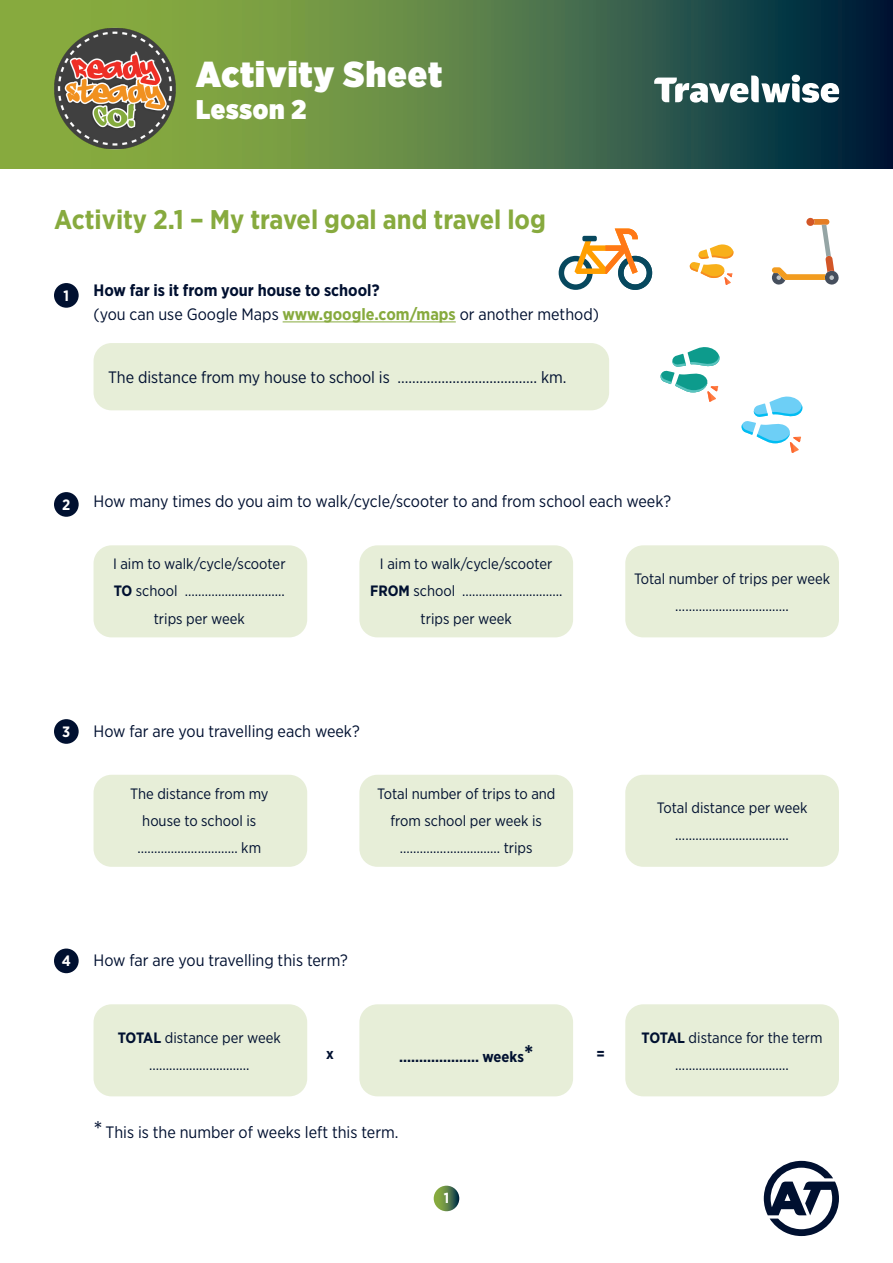
<style>
.page{position:relative;width:893px;height:1263px;background:#fff}
.page>*{position:absolute;margin:0;border:0;box-sizing:border-box;transform-origin:0 0}
.t1{font:900 36px "Gotham Narrow";letter-spacing:.03em;color:#fff}
.t2{font:700 27px "Gotham Narrow";color:#87aa3e}
.t3{font:900 27px "Gotham Narrow";letter-spacing:.03em;color:#fff}
.Body_Copy_1{font:16.5px/24px "Gotham Narrow";color:#001030}
.Body_Copy_1-2{font:15px/27px "Gotham Narrow";color:#001030;text-align:center}
.Body_Copy_1-3{font:700 15px "Gotham Narrow";color:#001030}
.Body_Copy_1-4{font:700 15px "Gotham Narrow";color:#fff}
.Body_Copy_1-5{font:700 14.55px "Gotham Narrow";color:#fff}
.s1{color:#85ab3e}
.s2{font-weight:700}
.s3{font-weight:700;color:#87aa3e}
.s4{font-size:24px}
</style>
<div class="page">
<svg style="left:0;top:0;width:893px;height:169px;background:#4f7545"></svg>
<div style="left:94px;top:343px;width:515px;height:67px;background:#e7eed8;border-radius:18px"></div>
<hr style="left:283px;top:321px;width:173px;height:1px;background:#87aa3e">
<div style="left:54px;top:283px;width:25px;height:25px;background:#001030;border-radius:50%"></div>
<div style="left:94px;top:545px;width:213px;height:92px;background:#e7eed8;border-radius:18px"></div>
<div style="left:359px;top:545px;width:214px;height:92px;background:#e7eed8;border-radius:18px"></div>
<div style="left:625px;top:545px;width:214px;height:92px;background:#e7eed8;border-radius:18px"></div>
<div style="left:54px;top:492px;width:25px;height:25px;background:#001030;border-radius:50%"></div>
<div style="left:94px;top:775px;width:213px;height:92px;background:#e7eed8;border-radius:18px"></div>
<div style="left:359px;top:775px;width:214px;height:92px;background:#e7eed8;border-radius:18px"></div>
<div style="left:625px;top:775px;width:214px;height:92px;background:#e7eed8;border-radius:18px"></div>
<div style="left:54px;top:719px;width:25px;height:25px;background:#001030;border-radius:50%"></div>
<svg style="left:742px;top:396px;width:61px;height:57px"></svg>
<svg style="left:660px;top:347px;width:60px;height:55px"></svg>
<svg style="left:690px;top:244px;width:44px;height:41px"></svg>
<svg style="left:772px;top:219px;width:67px;height:66px"></svg>
<svg style="left:559px;top:229px;width:93px;height:61px"></svg>
<div style="left:582px;top:236px;width:15px;height:5px;background:#07485e;border-radius:2px"></div>
<div style="left:94px;top:1004px;width:213px;height:92px;background:#e7eed8;border-radius:18px"></div>
<div style="left:359px;top:1004px;width:214px;height:92px;background:#e7eed8;border-radius:18px"></div>
<div style="left:625px;top:1004px;width:214px;height:92px;background:#e7eed8;border-radius:18px"></div>
<div style="left:54px;top:948px;width:25px;height:25px;background:#001030;border-radius:50%"></div>
<svg style="left:654px;top:75px;width:185px;height:28px"></svg>
<img style="left:54px;top:26px;width:131px;height:125px">
<svg style="left:434px;top:1186px;width:25px;height:25px"></svg>
<svg style="left:764px;top:1161px;width:75px;height:75px"></svg>
<p class="t1" style="left:196px;top:50px;width:248px">Activity Sheet</p>
<p class="t3" style="left:196px;top:91px;width:112px">Lesson 2</p>
<p class="t2" style="left:54px;top:202px;width:493px">Activity 2.1 <span class="s1">–</span> My travel goal and travel log</p>
<p class="Body_Copy_1-4" style="left:64px;top:286px;width:7px">1</p>
<p class="Body_Copy_1" style="left:94px;top:278px;width:507px"><span class="s2">How far is it from your house to school?<br></span>(you can use Google Maps <span class="s3">www.google.com/maps</span> or another method)</p>
<p class="Body_Copy_1" style="left:108px;top:365px;width:460px">The distance from my house to school is ………….....................….. km.</p>
<p class="Body_Copy_1-4" style="left:62px;top:495px;width:10px">2</p>
<p class="Body_Copy_1" style="left:94px;top:489px;width:579px">How many times do you aim to walk/cycle/scooter to and from school each week?</p>
<p class="Body_Copy_1-2" style="left:113px;top:550px;width:174px">I aim to walk/cycle/scooter<br><span class="s2">TO</span> school ………….................. trips per week</p>
<p class="Body_Copy_1-2" style="left:370px;top:550px;width:194px">I aim to walk/cycle/scooter<br><span class="s2">FROM</span> school ………................….. trips per week</p>
<p class="Body_Copy_1-4" style="left:62px;top:722px;width:10px">3</p>
<p class="Body_Copy_1" style="left:94px;top:719px;width:268px">How far are you travelling each week?</p>
<p class="Body_Copy_1-2" style="left:130px;top:780px;width:140px">The distance from my house to school is ………….................. km</p>
<p class="Body_Copy_1-2" style="left:377px;top:780px;width:180px">Total number of trips to and from school per week is ………................….. trips</p>
<p class="Body_Copy_1-2" style="left:634px;top:565px;width:198px">Total number of trips per week ………….................…..</p>
<p class="Body_Copy_1-2" style="left:657px;top:794px;width:152px">Total distance per week ………….................…..</p>
<p class="Body_Copy_1-4" style="left:62px;top:951px;width:11px">4</p>
<p class="Body_Copy_1" style="left:94px;top:948px;width:256px">How far are you travelling this term?</p>
<p class="Body_Copy_1-2" style="left:118px;top:1024px;width:165px"><span class="s2">TOTAL</span> distance per week …………..................</p>
<p class="Body_Copy_1-3" style="left:326px;top:1044px;width:9px">x</p>
<p class="Body_Copy_1-3" style="left:399px;top:1047px;width:136px">.................... weeks<span class="s4">*</span></p>
<p class="Body_Copy_1-3" style="left:596px;top:1044px;width:10px">=</p>
<p class="Body_Copy_1" style="left:94px;top:1120px;width:306px"><span class="s4">*</span> This is the number of weeks left this term.</p>
<p class="Body_Copy_1-5" style="left:444px;top:1189px;width:7px">1</p>
<p class="Body_Copy_1-2" style="left:642px;top:1024px;width:182px"><span class="s2">TOTAL</span> distance for the term ………….................…..</p>
</div>
